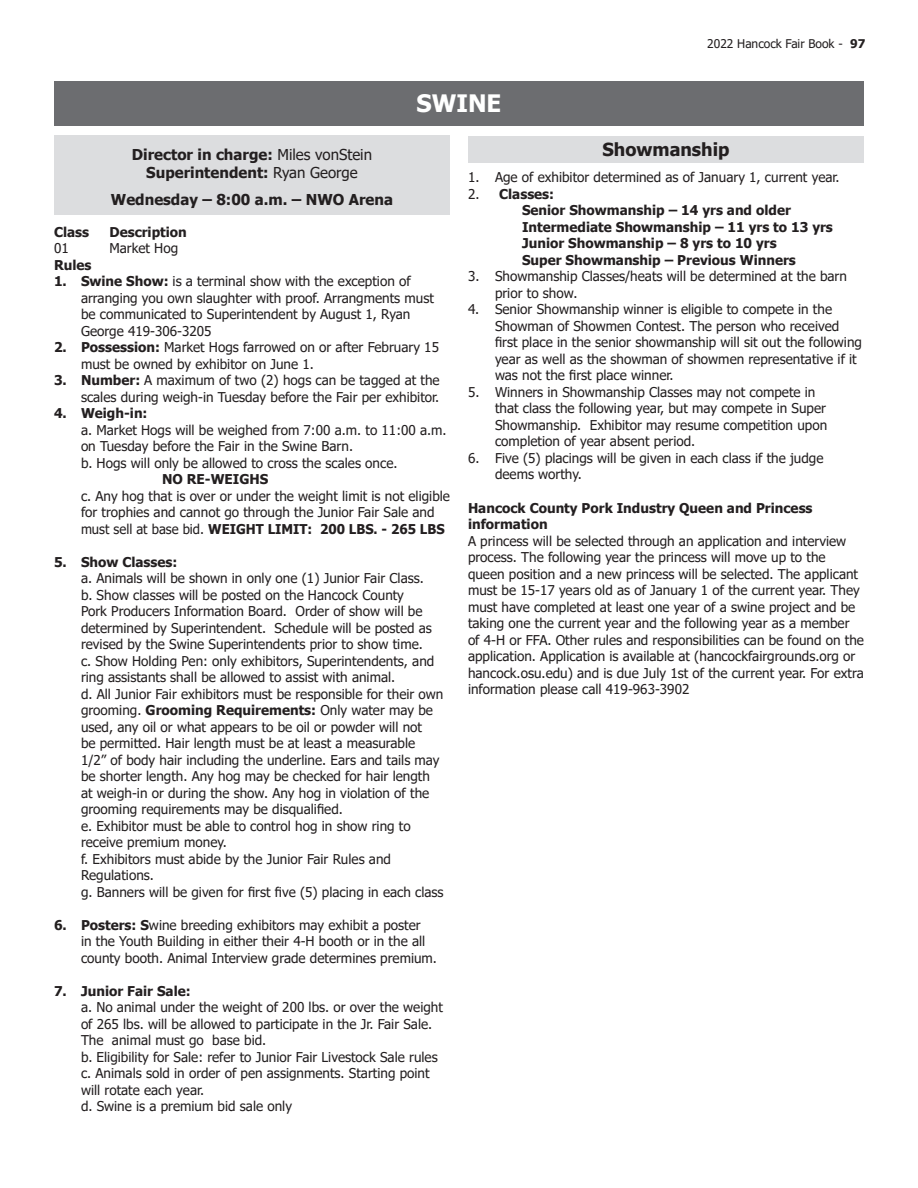
<style>
.page{position:relative;width:918px;height:1188px;background:#fff}
.page>*{position:absolute;margin:0;border:0;box-sizing:border-box;transform-origin:0 0}
.t1{font:700 24px "Tahoma";color:#fff}
.Directors-Divisions{font:700 18px "Tahoma";color:#231f20}
.Directors-Divisions-2{font:700 15px "Tahoma";color:#231f20}
.Paragraph{font:13.5px/16.5px "Tahoma";color:#231f20}
.Paragraph-2{font:700 13.5px/16.5px "Tahoma";color:#231f20}
.t2{font:12px "Tahoma";color:#231f20}
.s1{font-weight:700}
.s2{font-weight:400}
</style>
<div class="page">
<div style="left:54px;top:81px;width:810px;height:44px;background:#6c6d70"></div>
<div style="left:54px;top:136px;width:396px;height:54px;background:#dcdddf"></div>
<div style="left:54px;top:183px;width:396px;height:32px;background:#dcdddf"></div>
<div style="left:468px;top:136px;width:396px;height:27px;background:#dcdddf"></div>
<p class="t1" style="left:417px;top:87px;width:86px">SWINE</p>
<p class="t2" style="left:707px;top:36px;width:160px">2022 Hancock Fair Book - <span class="s1">97</span></p>
<p class="Directors-Divisions-2" style="left:132px;top:144px;width:242px">Director in charge: <span class="s2">Miles vonStein</span></p>
<p class="Directors-Divisions-2" style="left:146px;top:162px;width:213px">Superintendent: <span class="s2">Ryan George</span></p>
<p class="Directors-Divisions-2" style="left:111px;top:189px;width:284px">Wednesday – 8:00 a.m. – NWO Arena</p>
<p class="Paragraph-2" style="left:54px;top:224px;width:37px">Class</p>
<p class="Paragraph-2" style="left:109px;top:224px;width:79px">Description</p>
<p class="Paragraph" style="left:54px;top:241px;width:16px">01</p>
<p class="Paragraph" style="left:109px;top:241px;width:70px">Market Hog</p>
<p class="Paragraph-2" style="left:54px;top:257px;width:39px">Rules</p>
<p class="Paragraph" style="left:81px;top:274px;width:354px;text-indent:-27px"><span class="s1">1. Swine Show:</span> is a terminal show with the exception of arranging you own slaughter with proof. Arrangments must be communicated to Superintendent by August 1, Ryan George 419-306-3205</p>
<p class="Paragraph" style="left:81px;top:340px;width:360px;text-indent:-27px"><span class="s1">2. Possession:</span> Market Hogs farrowed on or after February 15 must be owned by exhibitor on June 1.</p>
<p class="Paragraph" style="left:54px;top:373px;width:387px;text-align:right"><span class="s1">3. Number:</span> A maximum of two (2) hogs can be tagged at the scales during weigh-in Tuesday before the Fair per exhibitor.</p>
<p class="Paragraph-2" style="left:54px;top:406px;width:95px">4. Weigh-in:</p>
<p class="Paragraph" style="left:81px;top:422px;width:367px">a. Market Hogs will be weighed from 7:00 a.m. to 11:00 a.m.</p>
<p class="Paragraph" style="left:81px;top:439px;width:274px">on Tuesday before the Fair in the Swine Barn.</p>
<p class="Paragraph" style="left:81px;top:455px;width:318px">b. Hogs will only be allowed to cross the scales once.</p>
<p class="Paragraph-2" style="left:162px;top:472px;width:108px">NO RE-WEIGHS</p>
<p class="Paragraph" style="left:81px;top:488px;width:370px">c. Any hog that is over or under the weight limit is not eligible</p>
<p class="Paragraph" style="left:81px;top:505px;width:355px">for trophies and cannot go through the Junior Fair Sale and</p>
<p class="Paragraph-2" style="left:81px;top:521px;width:365px"><span class="s2">must sell at base bid.</span> WEIGHT LIMIT: 200 LBS. - 265 LBS</p>
<p class="Paragraph" style="left:81px;top:554px;width:364px;text-indent:-27px"><span class="s1">5. Show Classes:<br></span>a. Animals will be shown in only one (1) Junior Fair Class.<br>b. Show classes will be posted on the Hancock County<br>Pork Producers Information Board. Order of show will be determined by Superintendent. Schedule will be posted as revised by the Swine Superintendents prior to show time.<br>c. Show Holding Pen: only exhibitors, Superintendents, and ring assistants shall be allowed to assist with animal.<br>d. All Junior Fair exhibitors must be responsible for their own grooming. <span class="s1">Grooming Requirements:</span> Only water may be used, any oil or what appears to be oil or powder will not<br>be permitted. Hair length must be at least a measurable 1/2” of body hair including the underline. Ears and tails may be shorter length. Any hog may be checked for hair length at weigh-in or during the show. Any hog in violation of the grooming requirements may be disqualified.<br>e. Exhibitor must be able to control hog in show ring to receive premium money.<br>f. Exhibitors must abide by the Junior Fair Rules and Regulations.<br>g. Banners will be given for first five (5) placing in each class</p>
<p class="Paragraph" style="left:81px;top:917px;width:358px;text-indent:-27px"><span class="s1">6. Posters: S</span>wine breeding exhibitors may exhibit a poster<br>in the Youth Building in either their 4-H booth or in the all county booth. Animal Interview grade determines premium.</p>
<p class="Paragraph" style="left:81px;top:983px;width:363px;text-indent:-27px"><span class="s1">7. Junior Fair Sale:<br></span>a. No animal under the weight of 200 lbs. or over the weight of 265 lbs. will be allowed to participate in the Jr. Fair Sale.<br>The animal must go base bid.<br>b. Eligibility for Sale: refer to Junior Fair Livestock Sale rules c. Animals sold in order of pen assignments. Starting point will rotate each year.<br>d. Swine is a premium bid sale only</p>
<p class="Directors-Divisions" style="left:602px;top:137px;width:129px">Showmanship</p>
<p class="Paragraph" style="left:468px;top:170px;width:373px">1. Age of exhibitor determined as of January 1, current year.</p>
<p class="Paragraph-2" style="left:468px;top:186px;width:88px"><span class="s2">2.</span> Classes:</p>
<p class="Paragraph-2" style="left:522px;top:203px;width:270px">Senior Showmanship – 14 yrs and older</p>
<p class="Paragraph-2" style="left:522px;top:219px;width:312px">Intermediate Showmanship – 11 yrs to 13 yrs</p>
<p class="Paragraph-2" style="left:522px;top:236px;width:256px">Junior Showmanship – 8 yrs to 10 yrs</p>
<p class="Paragraph-2" style="left:522px;top:252px;width:275px">Super Showmanship – Previous Winners</p>
<p class="Paragraph" style="left:495px;top:269px;width:354px;text-indent:-27px">3. Showmanship Classes/heats will be determined at the barn prior to show.</p>
<p class="Paragraph" style="left:495px;top:302px;width:369px;text-indent:-27px">4. Senior Showmanship winner is eligible to compete in the Showman of Showmen Contest. The person who received first place in the senior showmanship will sit out the following year as well as the showman of showmen representative if it was not the first place winner.</p>
<p class="Paragraph" style="left:495px;top:384px;width:334px;text-indent:-27px">5. Winners in Showmanship Classes may not compete in that class the following year, but may compete in Super Showmanship. Exhibitor may resume competition upon completion of year absent period.</p>
<p class="Paragraph" style="left:495px;top:450px;width:330px;text-indent:-27px">6. Five (5) placings will be given in each class if the judge deems worthy.</p>
<p class="Paragraph-2" style="left:468px;top:500px;width:346px">Hancock County Pork Industry Queen and Princess information</p>
<p class="Paragraph" style="left:468px;top:533px;width:398px">A princess will be selected through an application and interview process. The following year the princess will move up to the queen position and a new princess will be selected. The applicant must be 15-17 years old as of January 1 of the current year. They must have completed at least one year of a swine project and be taking one the current year and the following year as a member of 4-H or FFA. Other rules and responsibilities can be found on the application. Application is available at (hancockfairgrounds.org or hancock.osu.edu) and is due July 1st of the current year. For extra information please call 419-963-3902</p>
</div>
